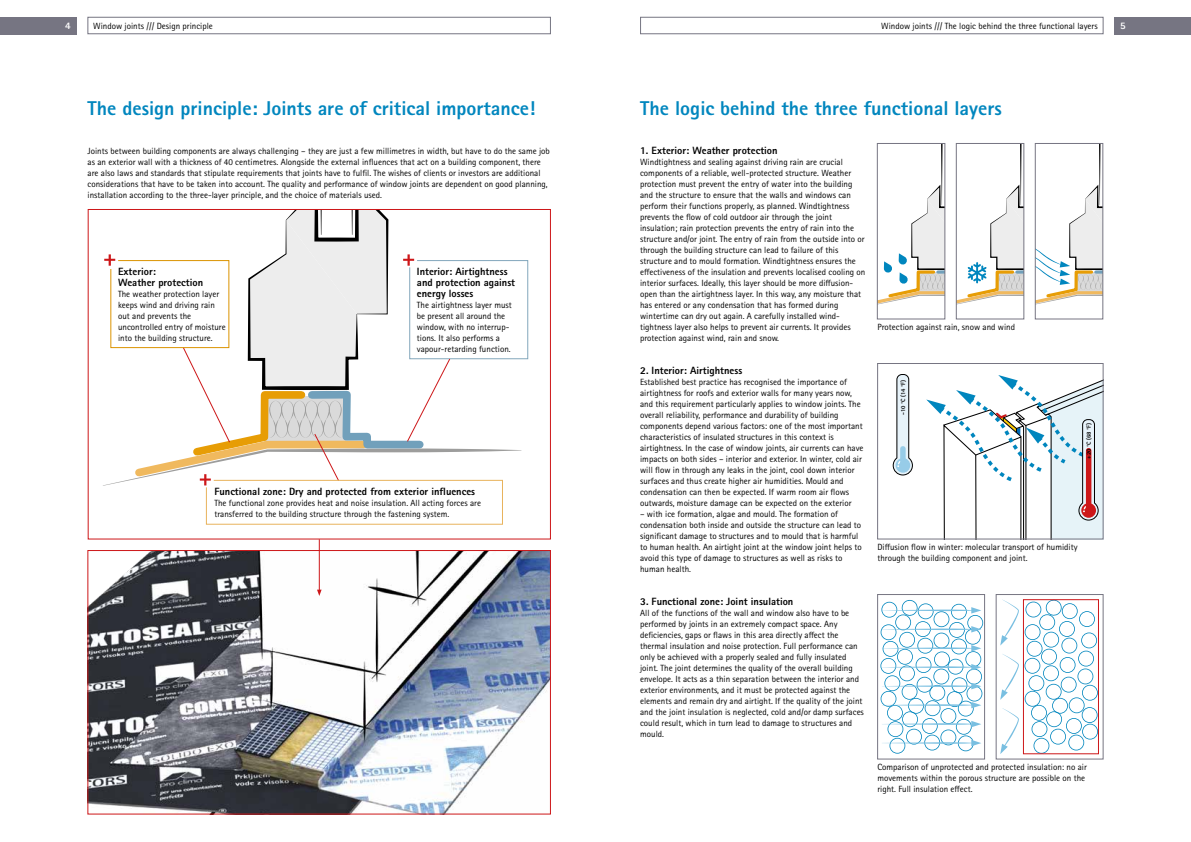
<style>
.page{position:relative;width:1191px;height:842px;background:#fff}
.page>*{position:absolute;margin:0;border:0;box-sizing:border-box;transform-origin:0 0}
.t1{font:800 20px "Rotis Sans Serif Pro";color:#0086be}
.t2{font:800 10.5px/11px "Rotis Sans Serif Pro";color:#000}
.t3{font:800 10px "Rotis Sans Serif Pro";color:#fff}
.t4{font:9px/11px "Rotis Sans Serif Pro";color:#000}
.t5{font:800 6px "Rotis Sans Serif Pro";letter-spacing:-.02em;color:#000}
</style>
<div class="page">
<div style="left:0;top:17px;width:77px;height:17px;background:#767582"></div>
<div style="left:1114px;top:17px;width:77px;height:17px;background:#767582"></div>
<div style="left:640px;top:17px;width:463px;height:17px;border:1px solid #767582"></div>
<div style="left:88px;top:17px;width:462px;height:17px;border:1px solid #767582"></div>
<img style="left:90px;top:552px;width:458px;height:260px">
<div style="left:88px;top:550px;width:462px;height:264px;border:1px solid #cd1719"></div>
<div style="left:877px;top:363px;width:226px;height:176px;border:1px solid #767582"></div>
<div style="left:956px;top:143px;width:68px;height:176px;border:1px solid #767582"></div>
<svg style="left:1037px;top:145px;width:64px;height:159px"></svg>
<div style="left:1035px;top:143px;width:68px;height:176px;border:1px solid #767582"></div>
<svg style="left:956px;top:143px;width:67px;height:167px"></svg>
<svg style="left:877px;top:143px;width:68px;height:167px"></svg>
<div style="left:877px;top:594px;width:107px;height:165px;border:1px solid #767582"></div>
<div style="left:996px;top:594px;width:107px;height:165px;border:1px solid #767582"></div>
<svg style="left:1025px;top:601px;width:71px;height:151px"></svg>
<div style="left:1023px;top:599px;width:75px;height:155px;border:1px solid #cd1719"></div>
<svg style="left:880px;top:600px;width:103px;height:154px"></svg>
<svg style="left:1000px;top:599px;width:18px;height:47px"></svg>
<svg style="left:1000px;top:708px;width:18px;height:46px"></svg>
<svg style="left:1000px;top:654px;width:18px;height:46px"></svg>
<hr style="left:319px;top:539px;width:1px;height:52px;background:#cd1719">
<svg style="left:317px;top:590px;width:4px;height:6px"></svg>
<svg style="left:892px;top:374px;width:21px;height:101px"></svg>
<svg style="left:926px;top:369px;width:177px;height:170px"></svg>
<svg style="left:103px;top:209px;width:425px;height:316px"></svg>
<p class="t3" style="left:65px;top:19px;width:7px">4</p>
<p class="t4" style="left:93px;top:20px;width:121px">Window joints /// Design principle</p>
<p class="t4" style="left:881px;top:20px;width:218px">Window joints /// The logic behind the three functional layers</p>
<p class="t3" style="left:1120px;top:19px;width:7px">5</p>
<h1 class="t1" style="left:88px;top:96px;width:449px">The design principle: Joints are of critical importance!</h1>
<h1 class="t1" style="left:640px;top:96px;width:363px">The logic behind the three functional layers</h1>
<p class="t4" style="left:88px;top:146px;width:464px">Joints between building components are always challenging – they are just a few millimetres in width, but have to do the same job as an exterior wall with a thickness of 40 centimetres. Alongside the external influences that act on a building component, there are also laws and standards that stipulate requirements that joints have to fulfil. The wishes of clients or investors are additional considerations that have to be taken into account. The quality and performance of window joints are dependent on good planning, installation according to the three-layer principle, and the choice of materials used.</p>
<p class="t2" style="left:118px;top:266px;width:87px">Exterior:<br>Weather protection</p>
<p class="t4" style="left:118px;top:289px;width:109px">The weather protection layer keeps wind and driving rain out and prevents the uncontrolled entry of moisture into the building structure.</p>
<p class="t2" style="left:417px;top:266px;width:100px">Interior: Airtightness and protection against energy losses</p>
<p class="t4" style="left:417px;top:300px;width:96px">The airtightness layer must be present all around the window, with no interrup&shy;tions. It also performs a vapour-retarding function.</p>
<p class="t2" style="left:214px;top:486px;width:262px">Functional zone: Dry and protected from exterior influences</p>
<p class="t4" style="left:214px;top:498px;width:268px">The functional zone provides heat and noise insulation. All acting forces are transferred to the building structure through the fastening system.</p>
<p class="t2" style="left:640px;top:145px;width:139px">1. Exterior: Weather protection</p>
<p class="t4" style="left:640px;top:157px;width:227px">Windtightness and sealing against driving rain are crucial components of a reliable, well-protected structure. Weather protection must prevent the entry of water into the building and the structure to ensure that the walls and windows can perform their functions properly, as planned. Windtightness prevents the flow of cold outdoor air through the joint insulation; rain protection prevents the entry of rain into the structure and/or joint. The entry of rain from the outside into or through the building structure can lead to failure of this structure and to mould formation. Windtightness ensures the effectiveness of the insulation and prevents localised cooling on interior surfaces. Ideally, this layer should be more diffusion&shy;open than the airtightness layer. In this way, any moisture that has entered or any condensation that has formed during wintertime can dry out again. A carefully installed wind&shy;tightness layer also helps to prevent air currents. It provides protection against wind, rain and snow.</p>
<p class="t2" style="left:640px;top:365px;width:104px">2. Interior: Airtightness</p>
<p class="t4" style="left:640px;top:377px;width:225px">Established best practice has recognised the importance of airtightness for roofs and exterior walls for many years now, and this requirement particularly applies to window joints. The overall reliability, performance and durability of building components depend various factors: one of the most important characteristics of insulated structures in this context is airtightness. In the case of window joints, air currents can have impacts on both sides – interior and exterior. In winter, cold air will flow in through any leaks in the joint, cool down interior surfaces and thus create higher air humidities. Mould and condensation can then be expected. If warm room air flows outwards, moisture damage can be expected on the exterior</p>
<p class="t4" style="left:640px;top:509px;width:223px">– with ice formation, algae and mould. The formation of condensation both inside and outside the structure can lead to significant damage to structures and to mould that is harmful to human health. An airtight joint at the window joint helps to avoid this type of damage to structures as well as risks to human health.</p>
<p class="t2" style="left:640px;top:596px;width:155px">3. Functional zone: Joint insulation</p>
<p class="t4" style="left:640px;top:608px;width:225px">All of the functions of the wall and window also have to be performed by joints in an extremely compact space. Any deficiencies, gaps or flaws in this area directly affect the thermal insulation and noise protection. Full performance can only be achieved with a properly sealed and fully insulated joint. The joint determines the quality of the overall building envelope. It acts as a thin separation between the interior and exterior environments, and it must be protected against the elements and remain dry and airtight. If the quality of the joint and the joint insulation is neglected, cold and/or damp surfaces could result, which in turn lead to damage to structures and mould.</p>
<p class="t4" style="left:877px;top:322px;width:139px">Protection against rain, snow and wind</p>
<p class="t5" style="left:899px;top:415px;width:36px;rotate:-90deg">-10 °C (14 °F)</p>
<p class="t5" style="left:1084px;top:459px;width:38px;rotate:-90deg">+20 °C (68 °F)</p>
<p class="t4" style="left:877px;top:542px;width:202px">Diffusion flow in winter: molecular transport of humidity through the building component and joint.</p>
<p class="t4" style="left:877px;top:762px;width:211px">Comparison of unprotected and protected insulation: no air movements within the porous structure are possible on the right. Full insulation effect.</p>
</div>
